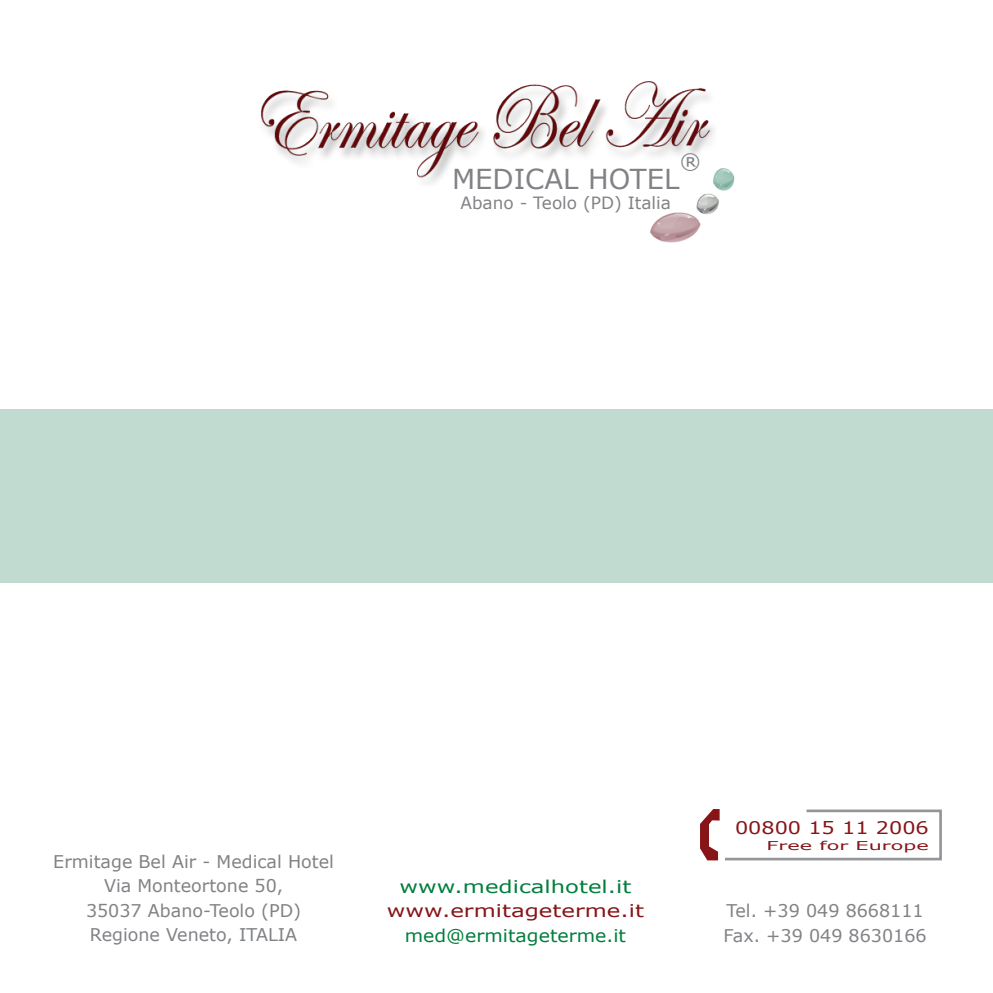
<style>
.page{position:relative;width:993px;height:993px;background:#fff}
.page>*{position:absolute;margin:0;border:0;box-sizing:border-box;transform-origin:0 0}
.t1{font:27.47px "Verdana";color:#808285}
.t2{font:21.18px "Verdana";color:#808285}
.t3{font:17.5px/24.5px "Verdana";color:#808285;text-align:center}
.t4{font:17.5px "Verdana";color:#871417;scale:1.3 1}
.t5{font:17.5px "Verdana";color:#007e3d;scale:1.08 1}
.t6{font:17.5px "Verdana";color:#007e3d;scale:1.3 1}
.t7{font:17.32px "Verdana";color:#871417;scale:1.2 1}
.t8{font:16.97px "Verdana";color:#808285}
.t9{font:12.08px "Verdana";color:#871417;scale:1.71 1}
</style>
<div class="page">
<svg style="left:700px;top:809px;width:242px;height:52px"></svg>
<img style="left:261px;top:81px;width:453px;height:103px">
<img style="left:541px;top:159px;width:194px;height:84px">
<div style="left:0;top:409px;width:992px;height:174px;background:#c1dbd1"></div>
<p class="t2" style="left:679px;top:148px;width:23px">®</p>
<h1 class="t1" style="left:452px;top:161px;width:229px">MEDICAL HOTEL</h1>
<p class="t8" style="left:460px;top:192px;width:212px">Abano - Teolo (PD) Italia</p>
<p class="t3" style="left:53px;top:848px;width:282px">Ermitage Bel Air - Medical Hotel<br>Via Monteortone 50,<br>35037 Abano-Teolo (PD)<br>Regione Veneto, ITALIA</p>
<p class="t6" style="left:399px;top:874px;width:180px">www.medicalhotel.it</p>
<p class="t4" style="left:387px;top:899px;width:199px">www.ermitageterme.it</p>
<p class="t5" style="left:405px;top:923px;width:206px">med@ermitageterme.it</p>
<p class="t7" style="left:734px;top:816px;width:163px">00800 15 11 2006</p>
<p class="t9" style="left:766px;top:837px;width:96px">Free for Europe</p>
<p class="t3" style="left:723px;top:897px;width:204px;text-align:left">Tel. +39 049 8668111<br>Fax. +39 049 8630166</p>
</div>
